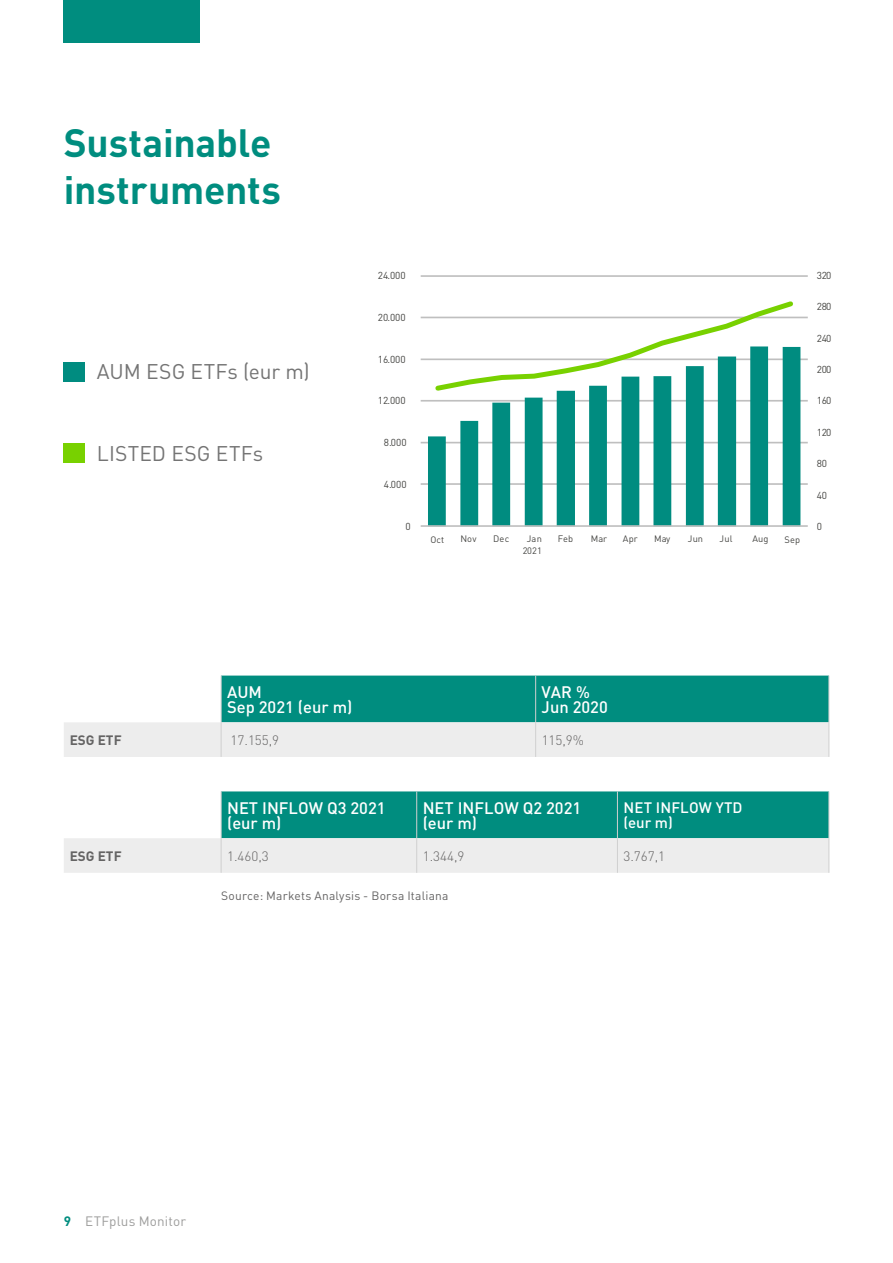
<style>
.page{position:relative;width:893px;height:1263px;background:#fff}
.page>*{position:absolute;margin:0;border:0;box-sizing:border-box;transform-origin:0 0}
.t1{font:700 39px/46.8px "DIN Pro";letter-spacing:-.005em;color:#008d7f}
.t2{font:21px "DIN Pro";letter-spacing:.005em;color:#747474}
.t3{font:500 16.5px/15px "DIN Pro";color:#fff}
.t4{font:500 15px/15px "DIN Pro";letter-spacing:.01em;color:#fff}
.t5{font:300 13.5px "DIN Pro";color:#646363}
.t6{font:13.5px "DIN Pro";letter-spacing:.01em;color:#9d9d9c}
.t7{font:700 13.5px "DIN Pro";color:#646363}
.t8{font:12px "DIN Pro";letter-spacing:.015em;color:#646363}
.t9{font:10.05px "DIN Pro";color:#454542}
.t10{font:9.3px/11.1px "DIN Pro";color:#454542;text-align:center}
.s1{font-weight:700;color:#008d7f}
</style>
<div class="page">
<div style="left:64px;top:443px;width:21px;height:19px;background:#78d100"></div>
<div style="left:64px;top:363px;width:21px;height:19px;background:#008c80"></div>
<svg style="left:64px;top:675px;width:765px;height:82px;background:#84c4bd"></svg>
<hr style="left:221px;top:675px;width:1px;height:47px;background:#d0d0d0">
<hr style="left:535px;top:675px;width:1px;height:47px;background:#d0d0d0">
<hr style="left:829px;top:675px;width:1px;height:47px;background:#d0d0d0">
<hr style="left:221px;top:722px;width:1px;height:35px;background:#d0d0d0">
<hr style="left:535px;top:722px;width:1px;height:35px;background:#d0d0d0">
<hr style="left:829px;top:722px;width:1px;height:35px;background:#d0d0d0">
<svg style="left:64px;top:791px;width:765px;height:82px;background:#84c4bd"></svg>
<hr style="left:221px;top:791px;width:1px;height:47px;background:#d0d0d0">
<hr style="left:416px;top:791px;width:1px;height:47px;background:#d0d0d0">
<hr style="left:617px;top:791px;width:1px;height:47px;background:#d0d0d0">
<hr style="left:829px;top:791px;width:1px;height:47px;background:#d0d0d0">
<hr style="left:221px;top:838px;width:1px;height:35px;background:#d0d0d0">
<hr style="left:416px;top:838px;width:1px;height:35px;background:#d0d0d0">
<hr style="left:617px;top:838px;width:1px;height:35px;background:#d0d0d0">
<hr style="left:829px;top:838px;width:1px;height:35px;background:#d0d0d0">
<div style="left:64px;top:0;width:136px;height:43px;background:#008d7f"></div>
<hr style="left:421px;top:275px;width:387px;height:2px;background:#bfbfbf">
<hr style="left:421px;top:317px;width:387px;height:1px;background:#bfbfbf">
<hr style="left:421px;top:358px;width:387px;height:2px;background:#bfbfbf">
<hr style="left:421px;top:400px;width:387px;height:2px;background:#bfbfbf">
<hr style="left:421px;top:442px;width:387px;height:1px;background:#bfbfbf">
<hr style="left:421px;top:483px;width:387px;height:2px;background:#bfbfbf">
<svg style="left:428px;top:346px;width:372px;height:179px;fill:#008c80"></svg>
<hr style="left:421px;top:525px;width:387px;height:2px;background:#bfbfbf">
<svg style="left:432px;top:301px;width:365px;height:93px"></svg>
<h1 class="t1" style="left:64px;top:115px;width:219px">Sustainable instruments</h1>
<p class="t2" style="left:97px;top:355px;width:214px">AUM ESG ETFs (eur m)</p>
<p class="t2" style="left:97px;top:437px;width:168px">LISTED ESG ETFs</p>
<p class="t9" style="left:378px;top:268px;width:30px">24.000</p>
<p class="t9" style="left:378px;top:309px;width:30px">20.000</p>
<p class="t9" style="left:378px;top:351px;width:30px">16.000</p>
<p class="t9" style="left:378px;top:393px;width:30px">12.000</p>
<p class="t9" style="left:384px;top:435px;width:24px">8.000</p>
<p class="t9" style="left:384px;top:476px;width:24px">4.000</p>
<p class="t9" style="left:406px;top:518px;width:7px">0</p>
<p class="t10" style="left:431px;top:533px;width:15px">Oct</p>
<p class="t10" style="left:460px;top:533px;width:18px">Nov</p>
<p class="t10" style="left:493px;top:533px;width:17px">Dec</p>
<p class="t10" style="left:523px;top:533px;width:21px">Jan<br>2021</p>
<p class="t10" style="left:558px;top:533px;width:17px">Feb</p>
<p class="t10" style="left:591px;top:533px;width:17px">Mar</p>
<p class="t10" style="left:623px;top:533px;width:16px">Apr</p>
<p class="t10" style="left:654px;top:533px;width:18px">May</p>
<p class="t10" style="left:688px;top:533px;width:17px">Jun</p>
<p class="t10" style="left:719px;top:533px;width:14px">Jul</p>
<p class="t10" style="left:752px;top:533px;width:18px">Aug</p>
<p class="t10" style="left:785px;top:533px;width:17px">Sep</p>
<p class="t9" style="left:817px;top:268px;width:16px">320</p>
<p class="t9" style="left:817px;top:299px;width:16px">280</p>
<p class="t9" style="left:817px;top:330px;width:16px">240</p>
<p class="t9" style="left:817px;top:361px;width:16px">200</p>
<p class="t9" style="left:817px;top:393px;width:16px">160</p>
<p class="t9" style="left:817px;top:424px;width:16px">120</p>
<p class="t9" style="left:817px;top:455px;width:12px">80</p>
<p class="t9" style="left:817px;top:487px;width:12px">40</p>
<p class="t9" style="left:817px;top:518px;width:7px">0</p>
<p class="t3" style="left:227px;top:682px;width:127px">AUM<br>Sep 2021 (eur m)</p>
<p class="t3" style="left:542px;top:682px;width:68px">VAR %<br>Jun 2020</p>
<p class="t7" style="left:70px;top:729px;width:53px">ESG ETF</p>
<p class="t5" style="left:231px;top:729px;width:50px">17.155,9</p>
<p class="t5" style="left:542px;top:729px;width:44px">115,9%</p>
<p class="t3" style="left:227px;top:798px;width:160px">NET INFLOW Q3 2021 (eur m)</p>
<p class="t3" style="left:423px;top:798px;width:160px">NET INFLOW Q2 2021 (eur m)</p>
<p class="t4" style="left:623px;top:798px;width:121px">NET INFLOW YTD (eur m)</p>
<p class="t7" style="left:70px;top:844px;width:53px">ESG ETF</p>
<p class="t5" style="left:227px;top:845px;width:43px">1.460,3</p>
<p class="t5" style="left:423px;top:845px;width:43px">1.344,9</p>
<p class="t5" style="left:623px;top:845px;width:43px">3.767,1</p>
<p class="t8" style="left:221px;top:886px;width:229px">Source: Markets Analysis - Borsa Italiana</p>
<p class="t6" style="left:64px;top:1211px;width:124px"><span class="s1">9</span> ETFplus Monitor</p>
</div>
